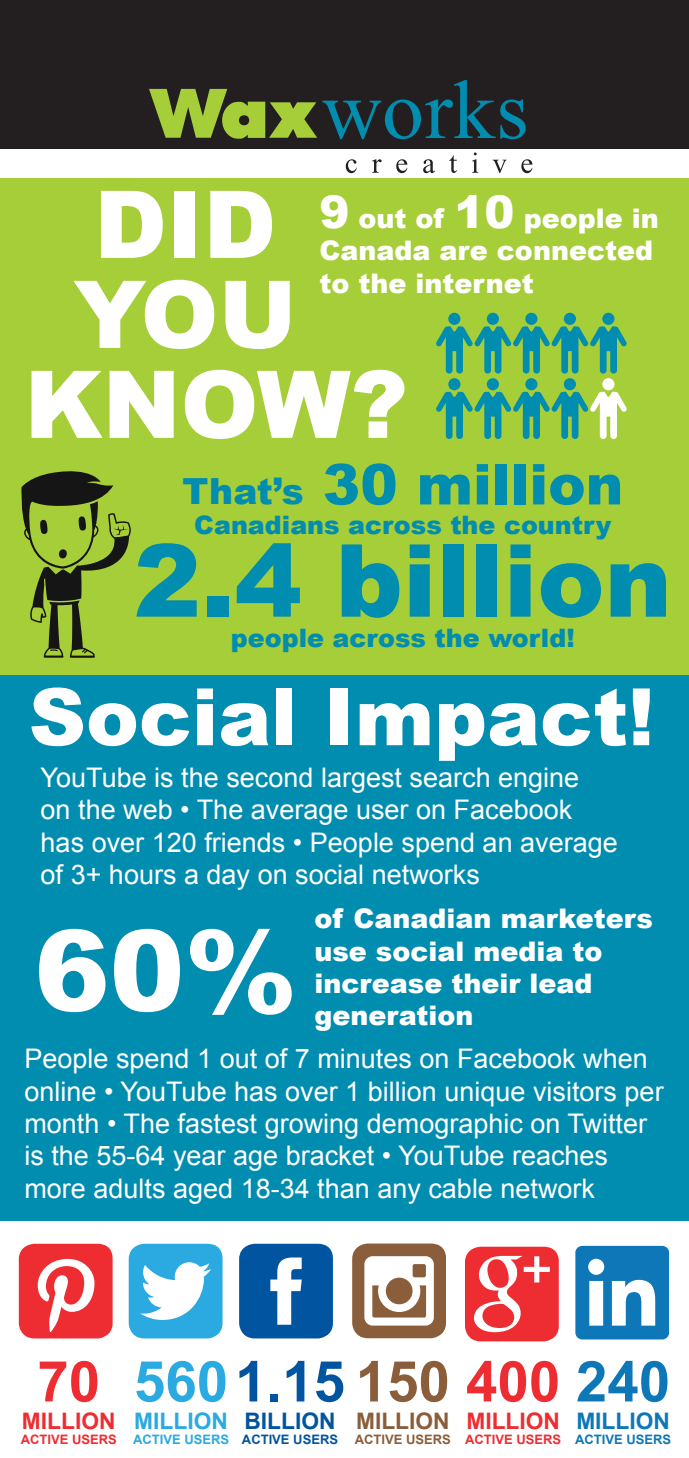
<style>
.page{position:relative;width:689px;height:1458px;background:#fff}
.page>*{position:absolute;margin:0;border:0;box-sizing:border-box;transform-origin:0 0}
.t1{font:900 112.5px "Arial";color:#fff}
.t2{font:900 100.8px "Arial";color:#008db0}
.t3{font:900 79.2px "Arial";color:#fff}
.t4{font:700 56.48px "Arial";color:#01549f}
.t5{font:700 56.48px "Arial";color:#ee2d32}
.t6{font:900 56.25px "Arial";color:#008db0}
.t7{font:27px/32.4px "Arial";color:#fff}
.t8{font:900 27px/32.4px "Arial";color:#fff}
.t9{font:900 25.43px "Arial";color:#008db0}
.t10{font:700 22.72px "Arial";color:#ee2d32}
.t11{font:700 22.72px "Arial";color:#2aaae1}
.t12{font:700 22.72px "Arial";color:#01549f}
.t13{font:700 22.72px "Arial";color:#8a5d3b}
.t14{font:700 22.72px "Arial";color:#0e77b7}
.t15{font:700 13.05px "Arial";color:#ee2d32}
.t16{font:700 13.05px "Arial";color:#2aaae1}
.t17{font:700 13.05px "Arial";color:#01549f}
.t18{font:700 13.05px "Arial";color:#8a5d3b}
.t19{font:700 13.05px "Arial";color:#0e77b7}
.s1{font-size:45px}
.s2{font-size:36px}
.s3{color:#2aaae1}
.s4{color:#8a5d3b}
.s5{color:#ee2d32}
.s6{color:#0e77b7}
</style>
<div class="page">
<div style="left:0;top:606px;width:688px;height:614px;background:#008db0"></div>
<div style="left:0;top:94px;width:688px;height:581px;background:#a6ce39"></div>
<div style="left:0;top:0;width:688px;height:150px;background:#231f20"></div>
<div style="left:0;top:149px;width:688px;height:29px;background:#fff"></div>
<svg style="left:346px;top:159px;width:11px;height:14px"></svg>
<svg style="left:372px;top:159px;width:9px;height:14px"></svg>
<svg style="left:396px;top:159px;width:11px;height:14px"></svg>
<svg style="left:423px;top:159px;width:12px;height:14px"></svg>
<svg style="left:449px;top:155px;width:8px;height:18px"></svg>
<svg style="left:472px;top:153px;width:6px;height:20px"></svg>
<svg style="left:492px;top:160px;width:14px;height:13px"></svg>
<svg style="left:521px;top:159px;width:11px;height:14px"></svg>
<svg style="left:149px;top:80px;width:376px;height:59px"></svg>
<svg style="left:101px;top:191px;width:62px;height:67px"></svg>
<div style="left:174px;top:191px;width:21px;height:67px;background:#fff"></div>
<svg style="left:210px;top:191px;width:62px;height:67px"></svg>
<svg style="left:73px;top:280px;width:141px;height:69px"></svg>
<svg style="left:225px;top:281px;width:65px;height:68px"></svg>
<svg style="left:32px;top:371px;width:71px;height:67px"></svg>
<svg style="left:109px;top:371px;width:65px;height:67px"></svg>
<svg style="left:185px;top:370px;width:219px;height:69px"></svg>
<svg style="left:436px;top:313px;width:191px;height:126px"></svg>
<svg style="left:19px;top:1244px;width:94px;height:94px"></svg>
<svg style="left:129px;top:1244px;width:94px;height:94px"></svg>
<svg style="left:239px;top:1244px;width:94px;height:94px;background:#296fae"></svg>
<svg style="left:352px;top:1244px;width:94px;height:94px"></svg>
<svg style="left:465px;top:1247px;width:94px;height:94px"></svg>
<svg style="left:575px;top:1246px;width:94px;height:93px"></svg>
<svg style="left:21px;top:471px;width:110px;height:187px"></svg>
<div style="left:59px;top:549px;width:8px;height:10px;background:#161515;border-radius:50%"></div>
<p class="t8" style="left:319px;top:201px;width:341px"><span class="s1">9</span> out of <span class="s1">10</span> people in<br>Canada are connected to the internet</p>
<h3 class="t6" style="left:182px;top:444px;width:442px"><span class="s2">That’s</span> 30 million</h3>
<p class="t9" style="left:194px;top:507px;width:418px">Canadians across the country</p>
<h2 class="t2" style="left:134px;top:507px;width:539px">2.4 billion</h2>
<p class="t9" style="left:231px;top:620px;width:345px">people across the world!</p>
<h3 class="t3" style="left:29px;top:659px;width:627px">Social Impact!</h3>
<p class="t7" style="left:41px;top:762px;width:578px">YouTube is the second largest search engine<br>on the web • The average user on Facebook has over 120 friends • People spend an average of 3+ hours a day on social networks</p>
<h1 class="t1" style="left:34px;top:889px;width:264px">60%</h1>
<p class="t8" style="left:314px;top:901px;width:340px">of Canadian marketers use social media to increase their lead generation</p>
<p class="t7" style="left:24px;top:1043px;width:640px">People spend 1 out of 7 minutes on Facebook when online • YouTube has over 1 billion unique visitors per month • The fastest growing demographic on Twitter is the 55-64 year age bracket • YouTube reaches more adults aged 18-34 than any cable network</p>
<h3 class="t5" style="left:37px;top:1344px;width:64px">70</h3>
<p class="t10" style="left:22px;top:1406px;width:95px">MILLION</p>
<p class="t15" style="left:21px;top:1431px;width:98px">ACTIVE USERS</p>
<h3 class="t4" style="left:134px;top:1344px;width:537px"><span class="s3">560</span>1.15 <span class="s4">150</span> <span class="s5">400</span> <span class="s6">240</span></h3>
<p class="t11" style="left:134px;top:1406px;width:95px">MILLION</p>
<p class="t16" style="left:133px;top:1431px;width:98px">ACTIVE USERS</p>
<p class="t12" style="left:244px;top:1406px;width:92px">BILLION</p>
<p class="t17" style="left:242px;top:1431px;width:98px">ACTIVE USERS</p>
<p class="t13" style="left:356px;top:1406px;width:95px">MILLION</p>
<p class="t18" style="left:355px;top:1431px;width:98px">ACTIVE USERS</p>
<p class="t10" style="left:466px;top:1406px;width:95px">MILLION</p>
<p class="t15" style="left:465px;top:1431px;width:98px">ACTIVE USERS</p>
<p class="t14" style="left:576px;top:1406px;width:95px">MILLION</p>
<p class="t19" style="left:575px;top:1431px;width:98px">ACTIVE USERS</p>
</div>
